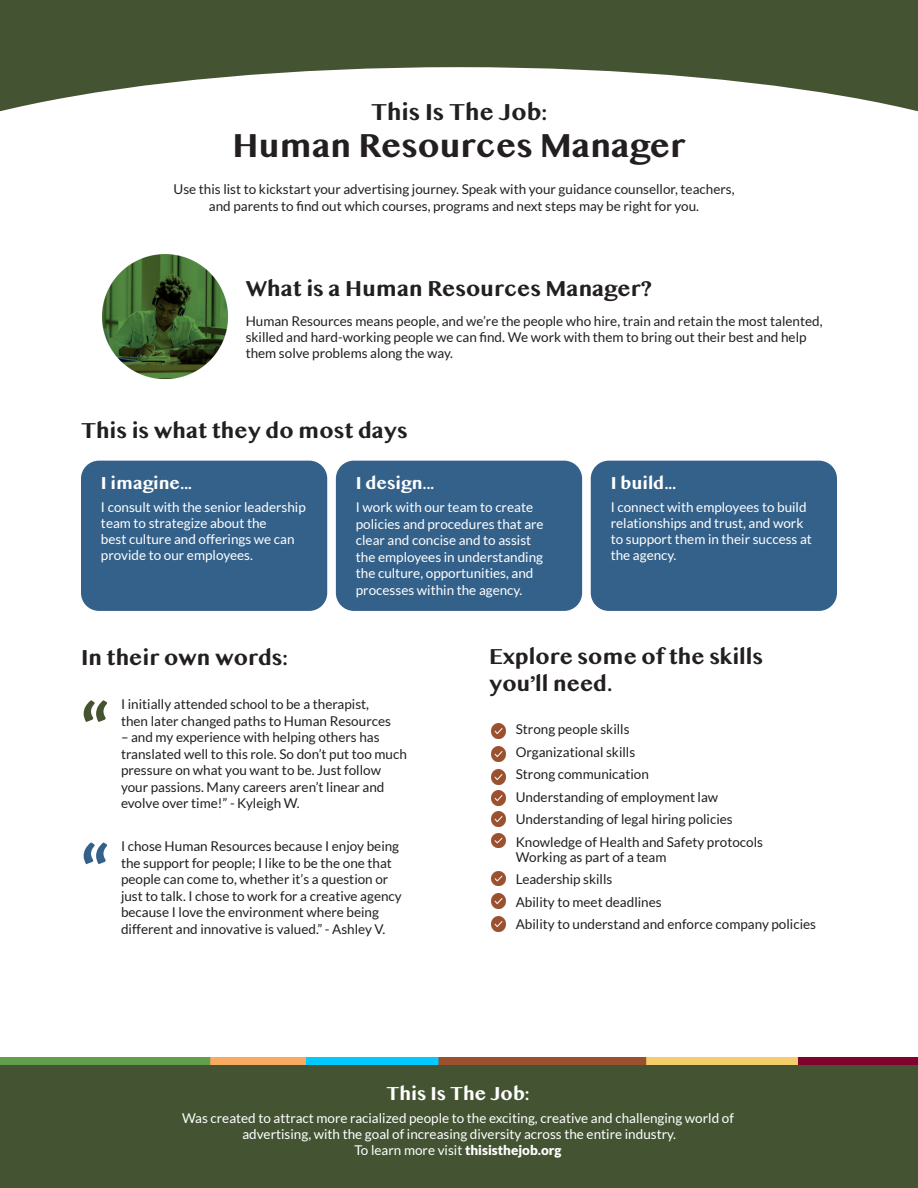
<style>
.page{position:relative;width:918px;height:1188px;background:#fff}
.page>*{position:absolute;margin:0;border:0;box-sizing:border-box;transform-origin:0 0}
.t1{font:700 75px "Lato";color:#445433}
.t2{font:700 75px "Lato";color:#34618a}
.t3{font:700 34.5px "Myanmar MN";color:#231f20}
.t4{font:700 24px "Myanmar MN";color:#231f20}
.t5{font:700 22.5px/27px "Myanmar MN";color:#231f20}
.t6{font:700 19.5px "Myanmar MN";color:#fff}
.t7{font:700 18px "Myanmar MN";color:#fff}
.t8{font:13.5px/16.5px "Lato";color:#231f20}
.t9{font:13.5px/16.2px "Lato";color:#fff}
.s1{font-weight:900}
</style>
<div class="page">
<div style="left:0;top:0;width:918px;height:135px;background:#445433"></div>
<svg style="left:0;top:67px;width:918px;height:256px"></svg>
<div style="left:0;top:1065px;width:918px;height:123px;background:#445433"></div>
<img style="left:0;top:1058px;width:918px;height:7px">
<div style="left:81px;top:461px;width:246px;height:150px;background:#34618a;border-radius:18px"></div>
<div style="left:336px;top:461px;width:246px;height:150px;background:#34618a;border-radius:18px"></div>
<div style="left:591px;top:461px;width:246px;height:150px;background:#34618a;border-radius:18px"></div>
<img style="left:102px;top:254px;width:125px;height:124px">
<img style="left:491px;top:724px;width:15px;height:15px">
<img style="left:491px;top:871px;width:15px;height:15px">
<img style="left:491px;top:747px;width:15px;height:14px">
<img style="left:491px;top:894px;width:15px;height:15px">
<img style="left:491px;top:769px;width:15px;height:15px">
<img style="left:491px;top:917px;width:15px;height:14px">
<img style="left:491px;top:812px;width:15px;height:15px">
<img style="left:491px;top:833px;width:15px;height:15px">
<img style="left:491px;top:791px;width:15px;height:14px">
<h3 class="t4" style="left:371px;top:97px;width:177px">This Is The Job:</h3>
<h2 class="t3" style="left:232px;top:125px;width:455px">Human Resources Manager</h2>
<p class="t8" style="left:174px;top:181px;width:563px;text-align:center">Use this list to kickstart your advertising journey. Speak with your guidance counsellor, teachers, and parents to find out which courses, programs and next steps may be right for you.</p>
<h3 class="t5" style="left:246px;top:275px;width:407px">What is a Human Resources Manager?</h3>
<p class="t8" style="left:246px;top:313px;width:578px">Human Resources means people, and we’re the people who hire, train and retain the most talented, skilled and hard-working people we can find. We work with them to bring out their best and help them solve problems along the way.</p>
<h3 class="t5" style="left:81px;top:417px;width:328px">This is what they do most days</h3>
<h3 class="t7" style="left:101px;top:472px;width:92px">I imagine...</h3>
<p class="t9" style="left:101px;top:499px;width:206px">I consult with the senior leadership team to strategize about the<br>best culture and offerings we can provide to our employees.</p>
<h3 class="t7" style="left:356px;top:472px;width:80px">I design...</h3>
<p class="t9" style="left:356px;top:499px;width:189px">I work with our team to create policies and procedures that are clear and concise and to assist the employees in understanding the culture, opportunities, and processes within the agency.</p>
<h3 class="t7" style="left:611px;top:472px;width:67px">I build...</h3>
<p class="t9" style="left:611px;top:499px;width:203px">I connect with employees to build relationships and trust, and work to support them in their success at the agency.</p>
<h3 class="t5" style="left:81px;top:644px;width:208px">In their own words:</h3>
<h1 class="t1" style="left:80px;top:688px;width:31px">“</h1>
<p class="t8" style="left:121px;top:696px;width:271px">I initially attended school to be a therapist, then later changed paths to Human Resources</p>
<p class="t8" style="left:121px;top:729px;width:287px">– and my experience with helping others has translated well to this role. So don’t put too much pressure on what you want to be. Just follow your passions. Many careers aren’t linear and evolve over time!” - Kyleigh W.</p>
<p class="t8" style="left:121px;top:838px;width:282px">I chose Human Resources because I enjoy being the support for people; I like to be the one that people can come to, whether it’s a question or just to talk. I chose to work for a creative agency because I love the environment where being different and innovative is valued.” - Ashley V.</p>
<h1 class="t2" style="left:80px;top:831px;width:31px">“</h1>
<h3 class="t5" style="left:489px;top:643px;width:275px">Explore some of the skills you’ll need.</h3>
<p class="t8" style="left:516px;top:718px;width:249px;line-height:22.5px">Strong people skills<br>Organizational skills<br>Strong communication<br>Understanding of employment law<br>Understanding of legal hiring policies<br>Knowledge of Health and Safety protocols</p>
<p class="t8" style="left:516px;top:846px;width:302px;line-height:22.5px">Working as part of a team<br>Leadership skills<br>Ability to meet deadlines<br>Ability to understand and enforce company policies</p>
<h3 class="t6" style="left:387px;top:1082px;width:144px">This Is The Job:</h3>
<p class="t9" style="left:182px;top:1110px;width:553px;text-align:center">Was created to attract more racialized people to the exciting, creative and challenging world of advertising, with the goal of increasing diversity across the entire industry.<br>To learn more visit <span class="s1">thisisthejob.org</span></p>
</div>
